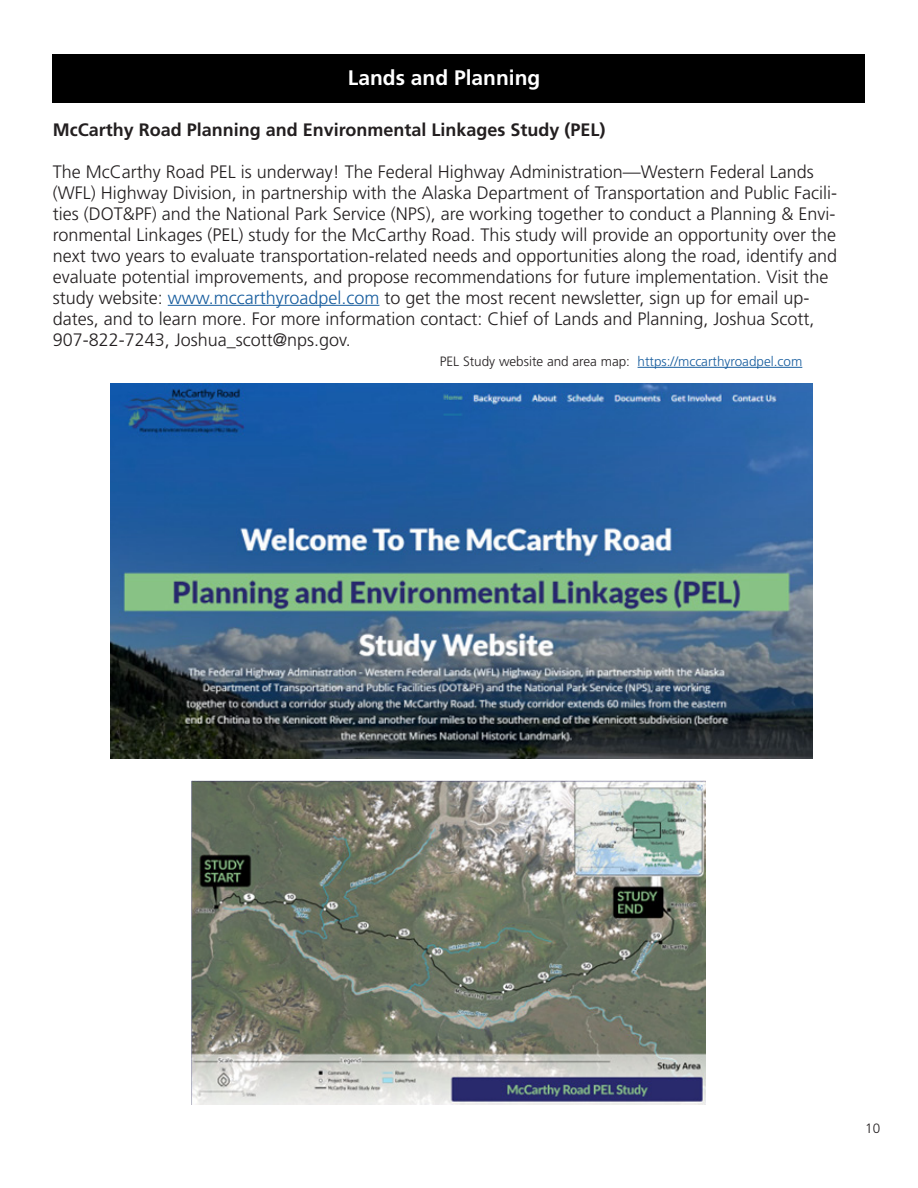
<style>
.page{position:relative;width:918px;height:1188px;background:#fff}
.page>*{position:absolute;margin:0;border:0;box-sizing:border-box;transform-origin:0 0}
.t1{font:700 21px "Frutiger LT Std";color:#fff}
.t2{font:300 18px/21px "Frutiger LT Std";color:#231f20}
.t3{font:700 18px "Frutiger LT Std";color:#231f20}
.t4{font:300 13.5px "Frutiger LT Std";color:#175d9e}
.t5{font:300 13.5px "Frutiger LT Std";color:#231f20}
.s1{color:#175d9e}
.s2{color:#231f20}
</style>
<div class="page">
<hr style="left:168px;top:305px;width:211px;height:1px;background:#175d9e">
<hr style="left:638px;top:367px;width:164px;height:1px;background:#175d9e">
<div style="left:53px;top:54px;width:812px;height:48px;background:#000"></div>
<img style="left:110px;top:384px;width:702px;height:375px">
<img style="left:191px;top:780px;width:514px;height:325px">
<p class="t1" style="left:348px;top:65px;width:194px">Lands and Planning</p>
<p class="t3" style="left:53px;top:119px;width:554px">McCarthy Road Planning and Environmental Linkages Study (PEL)</p>
<p class="t2" style="left:53px;top:161px;width:786px">The McCarthy Road PEL is underway! The Federal Highway Administration—Western Federal Lands (WFL) Highway Division, in partnership with the Alaska Department of Transportation and Public Facili&shy;ties (DOT&amp;PF) and the National Park Service (NPS), are working together to conduct a Planning &amp; Envi&shy;ronmental Linkages (PEL) study for the McCarthy Road. This study will provide an opportunity over the next two years to evaluate transportation-related needs and opportunities along the road, identify and evaluate potential improvements, and propose recommendations for future implementation. Visit the study website: <span class="s1">www.mccarthyroadpel.com</span> to get the most recent newsletter, sign up for email up&shy;dates, and to learn more. For more information contact: Chief of Lands and Planning, Joshua Scott, 907-822-7243, Joshua_scott@nps.gov.</p>
<p class="t4" style="left:440px;top:354px;width:364px"><span class="s2">PEL Study website and area map:</span> https://mccarthyroadpel.com</p>
<p class="t5" style="left:865px;top:1120px;width:17px">10</p>
</div>
